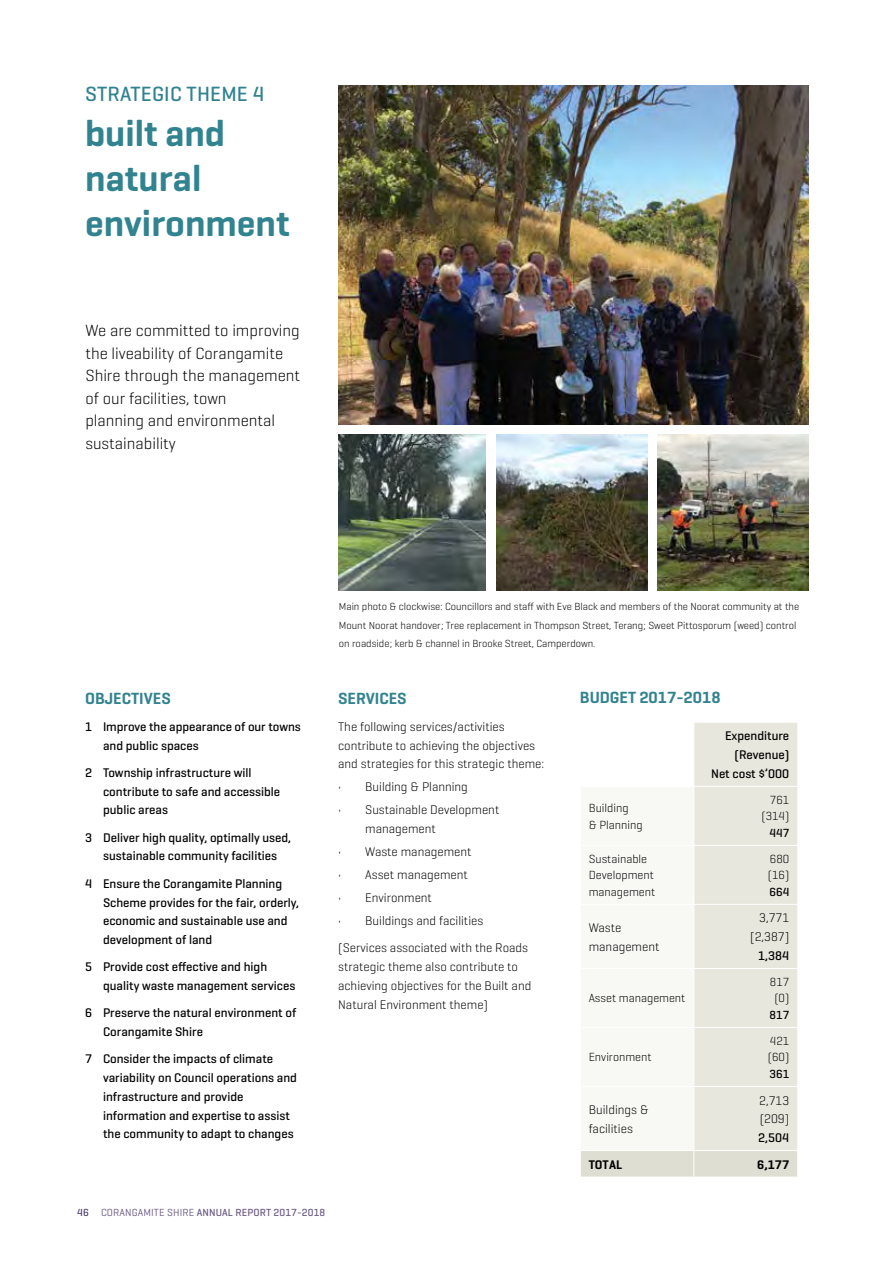
<style>
.page{position:relative;width:893px;height:1263px;background:#fff}
.page>*{position:absolute;margin:0;border:0;box-sizing:border-box;transform-origin:0 0}
.t1{font:600 37.5px/45px "Geogrotesque";color:#31838f}
.t2{font:500 21px "Geogrotesque";letter-spacing:.01em;color:#31838f}
.t3{font:300 16.5px/22.5px "Geogrotesque";color:#000}
.t4{font:600 16.5px "Geogrotesque";color:#31838f}
.t5{font:500 12.75px/18.8px "Geogrotesque";color:#000}
.t6{font:300 12.75px/18.8px "Geogrotesque";color:#000}
.t7{font:600 12.75px "Geogrotesque";color:#000}
.t8{font:300 12px/16.5px "Geogrotesque";color:#000}
.t9{font:500 12px "Geogrotesque";color:#000}
.t10{font:300 10.5px/18.8px "Geogrotesque";color:#000}
.t11{font:500 10.5px "Geogrotesque";letter-spacing:.01em;color:#6b5985}
.s1{color:#513d72}
.s2{font-weight:400}
</style>
<div class="page">
<svg style="left:581px;top:723px;width:217px;height:454px"></svg>
<img style="left:338px;top:85px;width:471px;height:339px">
<img style="left:338px;top:435px;width:147px;height:156px">
<img style="left:497px;top:435px;width:151px;height:156px">
<img style="left:658px;top:435px;width:151px;height:156px">
<h2 class="t2" style="left:85px;top:81px;width:181px">STRATEGIC THEME 4</h2>
<h1 class="t1" style="left:85px;top:110px;width:206px">built and natural environment</h1>
<p class="t3" style="left:85px;top:319px;width:216px">We are committed to improving the liveability of Corangamite<br>Shire through the management of our facilities, town<br>planning and environmental sustainability</p>
<p class="t10" style="left:339px;top:596px;width:462px">Main photo &amp; clockwise: Councillors and staff with Eve Black and members of the Noorat community at the<br>Mount Noorat handover; Tree replacement in Thompson Street, Terang; Sweet Pittosporum (weed) control on roadside; kerb &amp; channel in Brooke Street, Camperdown.</p>
<p class="t4" style="left:85px;top:688px;width:87px">OBJECTIVES</p>
<p class="t5" style="left:103px;top:717px;width:199px;text-indent:-18px">1 Improve the appearance of our towns and public spaces</p>
<p class="t5" style="left:103px;top:763px;width:179px;text-indent:-18px">2 Township infrastructure will contribute to safe and accessible public areas</p>
<p class="t5" style="left:85px;top:828px;width:208px;text-align:center">3 Deliver high quality, optimally used, sustainable community facilities</p>
<p class="t5" style="left:103px;top:874px;width:198px;text-indent:-18px">4 Ensure the Corangamite Planning<br>Scheme provides for the fair, orderly, economic and sustainable use and development of land</p>
<p class="t5" style="left:103px;top:957px;width:194px;text-indent:-18px">5 Provide cost effective and high quality waste management services</p>
<p class="t5" style="left:103px;top:1003px;width:195px;text-indent:-18px">6 Preserve the natural environment of<br>Corangamite Shire</p>
<p class="t5" style="left:103px;top:1049px;width:195px;text-indent:-18px">7 Consider the impacts of climate variability on Council operations and infrastructure and provide information and expertise to assist the community to adapt to changes</p>
<p class="t4" style="left:338px;top:688px;width:70px">SERVICES</p>
<p class="t6" style="left:338px;top:717px;width:207px">The following services/activities contribute to achieving the objectives and strategies for this strategic theme:</p>
<p class="t6" style="left:338px;top:777px;width:131px">• Building &amp; Planning</p>
<p class="t6" style="left:365px;top:800px;width:136px;text-indent:-27px">• Sustainable Development management</p>
<p class="t6" style="left:338px;top:842px;width:135px">• Waste management</p>
<p class="t6" style="left:338px;top:865px;width:131px">• Asset management</p>
<p class="t6" style="left:338px;top:888px;width:95px">• Environment</p>
<p class="t6" style="left:338px;top:907px;width:191px;line-height:27.3px">• Buildings and facilities (Services associated with the Roads</p>
<p class="t6" style="left:338px;top:957px;width:195px">strategic theme also contribute to achieving objectives for the Built and<br>Natural Environment theme)</p>
<p class="t11" style="left:77px;top:1206px;width:250px"><span class="s1">46</span> <span class="s2">CORANGAMITE SHIRE</span> ANNUAL REPORT 2017-2018</p>
<p class="t4" style="left:580px;top:687px;width:142px">BUDGET 2017-2018</p>
<p class="t5" style="left:711px;top:726px;width:80px;text-align:right">Expenditure (Revenue)<br>Net cost $’000</p>
<p class="t8" style="left:589px;top:799px;width:55px">Building<br>&amp; Planning</p>
<p class="t8" style="left:761px;top:791px;width:29px;text-align:right">761 (314)</p>
<p class="t9" style="left:769px;top:825px;width:21px">447</p>
<p class="t8" style="left:589px;top:850px;width:68px">Sustainable<br>Development management</p>
<p class="t8" style="left:768px;top:850px;width:23px">680 (16)</p>
<p class="t9" style="left:769px;top:884px;width:21px">664</p>
<p class="t6" style="left:589px;top:918px;width:72px">Waste management</p>
<p class="t6" style="left:750px;top:908px;width:41px;text-align:right">3,771 [2,387]</p>
<p class="t5" style="left:758px;top:946px;width:33px">1,384</p>
<p class="t8" style="left:589px;top:990px;width:98px">Asset management</p>
<p class="t8" style="left:770px;top:973px;width:21px;text-align:center">817 (0)</p>
<p class="t9" style="left:769px;top:1007px;width:21px">817</p>
<p class="t8" style="left:589px;top:1049px;width:64px">Environment</p>
<p class="t8" style="left:768px;top:1032px;width:23px">421 (60)</p>
<p class="t9" style="left:769px;top:1066px;width:21px">361</p>
<p class="t6" style="left:589px;top:1100px;width:61px">Buildings &amp; facilities</p>
<p class="t6" style="left:759px;top:1090px;width:32px">2,713 (209)</p>
<p class="t5" style="left:758px;top:1128px;width:33px">2,504</p>
<p class="t7" style="left:589px;top:1156px;width:35px">TOTAL</p>
<p class="t7" style="left:757px;top:1156px;width:34px">6,177</p>
</div>
